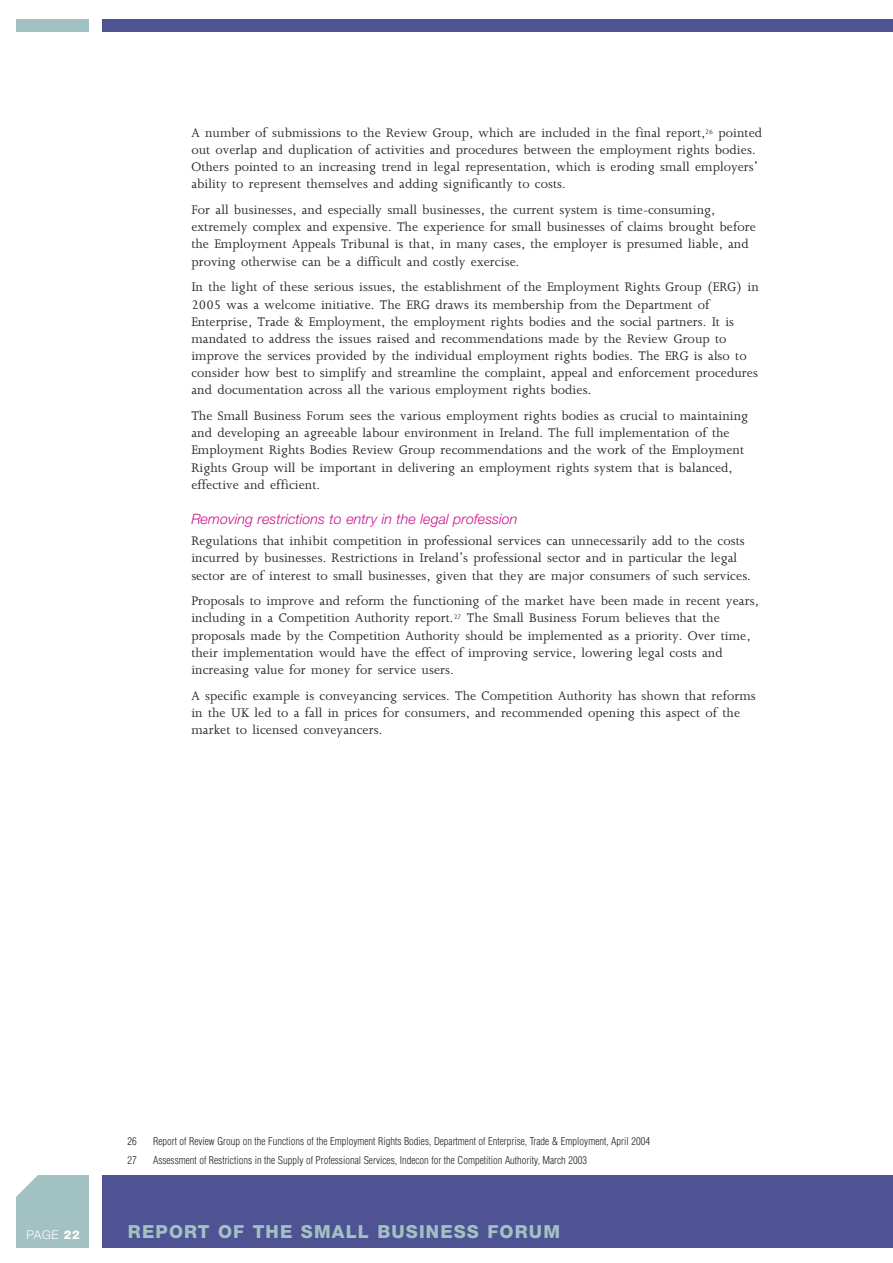
<style>
.page{position:relative;width:893px;height:1263px;background:#fff}
.page>*{position:absolute;margin:0;border:0;box-sizing:border-box;transform-origin:0 0}
.t1{font:800 18px "Helvetica Neue";letter-spacing:.065em;color:#a2c1c3}
.t2{font:14.25px/17.2px "M Joanna";letter-spacing:.005em;color:#231f20}
.t3{font:italic 300 14.25px "Helvetica Neue";letter-spacing:.005em;color:#d10f8c}
.t4{font:300 12px "Helvetica Neue";color:#fff}
.t5{font:300 condensed 10.5px "Helvetica";color:#231f20}
.s1{font-weight:800}
</style>
<div class="page">
<div style="left:103px;top:1175px;width:790px;height:73px;background:#4f5293"></div>
<div style="left:17px;top:19px;width:72px;height:12px;background:#a2c1c3"></div>
<div style="left:103px;top:19px;width:790px;height:12px;background:#4f5293"></div>
<div style="left:17px;top:1175px;width:72px;height:73px;background:#a2c1c3"></div>
<svg style="left:16px;top:1175px;width:22px;height:22px"></svg>
<p class="t2" style="left:191px;top:126px;width:572px">A number of submissions to the Review Group, which are included in the final report,<sup>26</sup> pointed out overlap and duplication of activities and procedures between the employment rights bodies.<br>Others pointed to an increasing trend in legal representation, which is eroding small employers’ ability to represent themselves and adding significantly to costs.</p>
<p class="t2" style="left:191px;top:203px;width:566px">For all businesses, and especially small businesses, the current system is time-consuming, extremely complex and expensive. The experience for small businesses of claims brought before the Employment Appeals Tribunal is that, in many cases, the employer is presumed liable, and proving otherwise can be a difficult and costly exercise.</p>
<p class="t2" style="left:191px;top:280px;width:569px">In the light of these serious issues, the establishment of the Employment Rights Group (ERG) in 2005 was a welcome initiative. The ERG draws its membership from the Department of Enterprise, Trade &amp; Employment, the employment rights bodies and the social partners. It is mandated to address the issues raised and recommendations made by the Review Group to improve the services provided by the individual employment rights bodies. The ERG is also to consider how best to simplify and streamline the complaint, appeal and enforcement procedures and documentation across all the various employment rights bodies.</p>
<p class="t2" style="left:191px;top:409px;width:558px">The Small Business Forum sees the various employment rights bodies as crucial to maintaining and developing an agreeable labour environment in Ireland. The full implementation of the Employment Rights Bodies Review Group recommendations and the work of the Employment Rights Group will be important in delivering an employment rights system that is balanced, effective and efficient.</p>
<p class="t3" style="left:191px;top:513px;width:328px">Removing restrictions to entry in the legal profession</p>
<p class="t2" style="left:191px;top:534px;width:561px">Regulations that inhibit competition in professional services can unnecessarily add to the costs incurred by businesses. Restrictions in Ireland’s professional sector and in particular the legal sector are of interest to small businesses, given that they are major consumers of such services.</p>
<p class="t2" style="left:191px;top:594px;width:569px">Proposals to improve and reform the functioning of the market have been made in recent years, including in a Competition Authority report.<sup>27</sup> The Small Business Forum believes that the proposals made by the Competition Authority should be implemented as a priority. Over time, their implementation would have the effect of improving service, lowering legal costs and increasing value for money for service users.</p>
<p class="t2" style="left:191px;top:688px;width:566px">A specific example is conveyancing services. The Competition Authority has shown that reforms in the UK led to a fall in prices for consumers, and recommended opening this aspect of the market to licensed conveyancers.</p>
<p class="t5" style="left:128px;top:1136px;width:11px">26</p>
<p class="t5" style="left:153px;top:1136px;width:498px">Report of Review Group on the Functions of the Employment Rights Bodies, Department of Enterprise, Trade &amp; Employment, April 2004</p>
<p class="t5" style="left:128px;top:1155px;width:11px">27</p>
<p class="t5" style="left:153px;top:1155px;width:435px">Assessment of Restrictions in the Supply of Professional Services, Indecon for the Competition Authority, March 2003</p>
<p class="t4" style="left:26px;top:1227px;width:55px">PAGE <span class="s1">22</span></p>
<p class="t1" style="left:128px;top:1225px;width:434px">REPORT OF THE SMALL BUSINESS FORUM</p>
</div>
